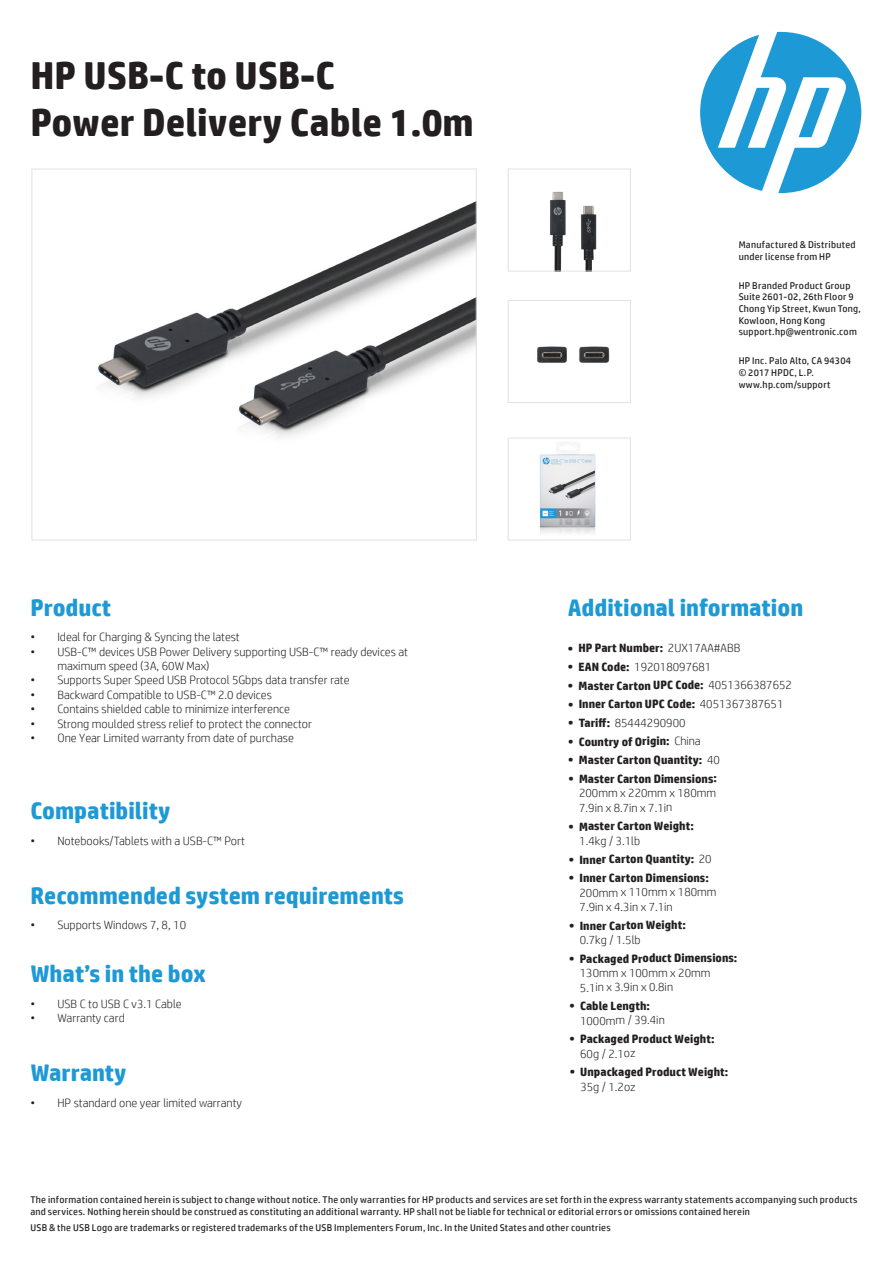
<style>
.page{position:relative;width:893px;height:1263px;background:#fff}
.page>*{position:absolute;margin:0;border:0;box-sizing:border-box;transform-origin:0 0}
.t1{font:700 39px/46.8px "HP Simplified";color:#231f20}
.t2{font:700 24px "HP Simplified";color:#1d99d6}
.t3{font:300 12px/14.4px "HP Simplified";color:#231f20}
.t4{font:700 12px/14.5px "HP Simplified";letter-spacing:-.005em;color:#231f20}
.t5{font:9.75px/11.7px "HP Simplified";letter-spacing:.025em;color:#231f20}
.s1{font-weight:300}
.s2{font-weight:700}
</style>
<div class="page">
<svg style="left:700px;top:32px;width:161px;height:161px"></svg>
<img style="left:98px;top:202px;width:376px;height:235px">
<img style="left:550px;top:191px;width:47px;height:78px">
<div style="left:508px;top:169px;width:123px;height:102px;border:1px solid #e1e2e4"></div>
<img style="left:537px;top:346px;width:73px;height:17px">
<div style="left:508px;top:300px;width:123px;height:103px;border:1px solid #e1e2e4"></div>
<img style="left:539px;top:454px;width:57px;height:80px">
<div style="left:508px;top:438px;width:123px;height:102px;border:1px solid #e1e2e4"></div>
<p class="t1" style="left:30px;top:52px;width:445px">HP USB-C to USB-C<br>Power Delivery Cable 1.0m</p>
<p class="t2" style="left:30px;top:593px;width:82px">Product</p>
<p class="t3" style="left:30px;top:630px;width:211px">• Ideal for Charging &amp; Syncing the latest</p>
<p class="t3" style="left:57px;top:644px;width:352px;text-indent:-27px">• USB-C™ devices USB Power Delivery supporting USB-C™ ready devices at maximum speed (3A, 60W Max)</p>
<p class="t3" style="left:30px;top:673px;width:321px">• Supports Super Speed USB Protocol 5Gbps data transfer rate</p>
<p class="t3" style="left:30px;top:687px;width:243px">• Backward Compatible to USB-C™ 2.0 devices</p>
<p class="t3" style="left:30px;top:702px;width:261px">• Contains shielded cable to minimize interference</p>
<p class="t3" style="left:30px;top:716px;width:283px">• Strong moulded stress relief to protect the connector</p>
<p class="t3" style="left:30px;top:730px;width:265px">• One Year Limited warranty from date of purchase</p>
<p class="t2" style="left:30px;top:796px;width:141px">Compatibility</p>
<p class="t3" style="left:30px;top:833px;width:216px">• Notebooks/Tablets with a USB-C™ Port</p>
<p class="t2" style="left:30px;top:881px;width:375px">Recommended system requirements</p>
<p class="t3" style="left:30px;top:918px;width:157px">• Supports Windows 7, 8, 10</p>
<p class="t2" style="left:30px;top:960px;width:177px">What’s in the box</p>
<p class="t3" style="left:30px;top:996px;width:153px">• USB C to USB C v3.1 Cable</p>
<p class="t3" style="left:30px;top:1011px;width:96px">• Warranty card</p>
<p class="t2" style="left:30px;top:1059px;width:98px">Warranty</p>
<p class="t3" style="left:30px;top:1095px;width:213px">• HP standard one year limited warranty</p>
<p class="t5" style="left:739px;top:239px;width:118px">Manufactured &amp; Distributed under license from HP</p>
<p class="t5" style="left:739px;top:279px;width:124px">HP Branded Product Group<br>Suite 2601-02, 26th Floor 9<br>Chong Yip Street, Kwun Tong,<br>Kowloon, Hong Kong support.hp@wentronic.com</p>
<p class="t5" style="left:739px;top:355px;width:114px">HP Inc. Palo Alto, CA 94304 © 2017 HPDC, L.P. www.hp.com/support</p>
<p class="t2" style="left:568px;top:593px;width:237px">Additional information</p>
<p class="t4" style="left:568px;top:641px;width:174px">• HP Part Number: <span class="s1">2UX17AA#ABB</span></p>
<p class="t3" style="left:568px;top:659px;width:145px"><span class="s2">• EAN Code:</span> 192018097681</p>
<p class="t4" style="left:568px;top:678px;width:226px">• Master Carton UPC Code: <span class="s1">4051366387652</span></p>
<p class="t4" style="left:568px;top:697px;width:217px">• Inner Carton UPC Code: <span class="s1">4051367387651</span></p>
<p class="t3" style="left:568px;top:715px;width:119px"><span class="s2">• Tariff:</span> 85444290900</p>
<p class="t4" style="left:568px;top:734px;width:134px">• Country of Origin: <span class="s1">China</span></p>
<p class="t4" style="left:568px;top:752px;width:153px">• Master Carton Quantity: <span class="s1">40</span></p>
<p class="t3" style="left:579px;top:771px;width:139px;text-align:justify;text-indent:-11px"><span class="s2">• Master Carton Dimensions:<br></span>200mm x 220mm x 180mm 7.9in x 8.7in x 7.1in</p>
<p class="t4" style="left:579px;top:819px;width:116px;text-indent:-11px">• Master Carton Weight:<br><span class="s1">1.4kg / 3.1lb</span></p>
<p class="t4" style="left:569px;top:852px;width:145px">• Inner Carton Quantity: <span class="s1">20</span></p>
<p class="t3" style="left:579px;top:870px;width:139px;text-indent:-11px"><span class="s2">• Inner Carton Dimensions:<br></span>200mm x 110mm x 180mm<br>7.9in x 4.3in x 7.1in</p>
<p class="t4" style="left:580px;top:918px;width:108px;text-indent:-11px">• Inner Carton Weight:<br><span class="s1">0.7kg / 1.5lb</span></p>
<p class="t3" style="left:580px;top:951px;width:159px;text-indent:-11px"><span class="s2">• Packaged Product Dimensions:<br></span>130mm x 100mm x 20mm<br>5.1in x 3.9in x 0.8in</p>
<p class="t4" style="left:580px;top:998px;width:86px;text-indent:-11px">• Cable Length:<br><span class="s1">1000mm / 39.4in</span></p>
<p class="t4" style="left:580px;top:1031px;width:136px;text-indent:-11px">• Packaged Product Weight:<br><span class="s1">60g / 2.1oz</span></p>
<p class="t4" style="left:580px;top:1064px;width:150px;text-indent:-11px">• Unpackaged Product Weight:<br><span class="s1">35g / 1.2oz</span></p>
<p class="t5" style="left:30px;top:1194px;width:829px">The information contained herein is subject to change without notice. The only warranties for HP products and services are set forth in the express warranty statements accompanying such products and services. Nothing herein should be construed as constituting an additional warranty. HP shall not be liable for technical or editorial errors or omissions contained herein</p>
<p class="t5" style="left:30px;top:1222px;width:582px">USB &amp; the USB Logo are trademarks or registered trademarks of the USB Implementers Forum, Inc. In the United States and other countries</p>
</div>
